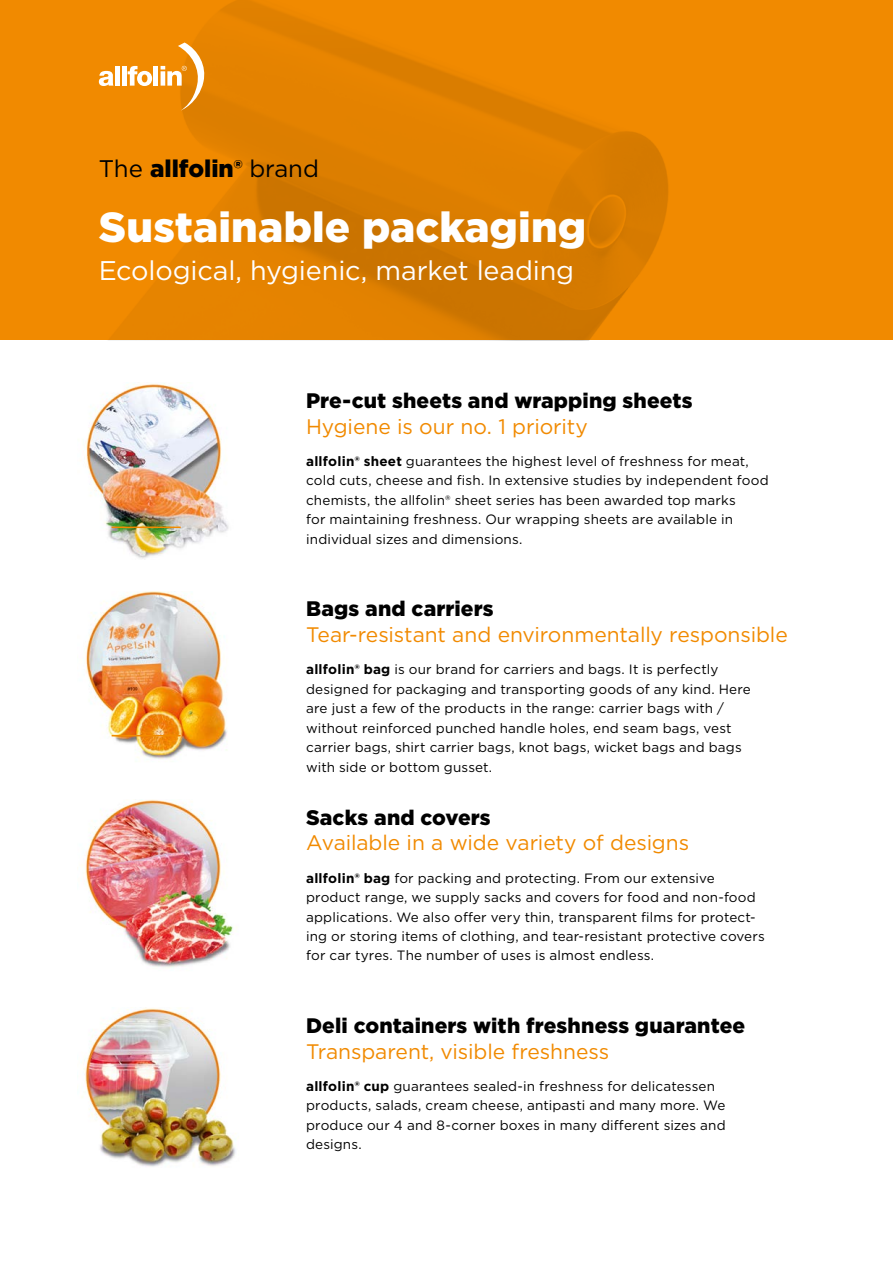
<style>
.page{position:relative;width:893px;height:1263px;background:#fff}
.page>*{position:absolute;margin:0;border:0;box-sizing:border-box;transform-origin:0 0}
.t1{font:900 42px "Gotham";letter-spacing:.005em;color:#fff}
.t2{font:27px "Gotham";letter-spacing:-.005em;color:#fff}
.t3{font:900 24px "Gotham";color:#000}
.t4{font:21px "Gotham";letter-spacing:-.005em;color:#f18a00}
.t5{font:900 21px "Gotham";letter-spacing:.005em;color:#000}
.t6{font:13.5px/19.5px "Gotham";letter-spacing:.01em;color:#000}
.s1{font-weight:400}
.s2{font-weight:700}
</style>
<div class="page">
<svg style="left:0;top:0;width:893px;height:340px;background:#e88400"></svg>
<svg style="left:99px;top:71px;width:14px;height:15px"></svg>
<div style="left:115px;top:66px;width:5px;height:20px;background:#fff"></div>
<div style="left:122px;top:66px;width:5px;height:20px;background:#fff"></div>
<svg style="left:128px;top:66px;width:24px;height:20px"></svg>
<hr style="left:154px;top:66px;width:4px;height:20px;background:#fff">
<svg style="left:161px;top:43px;width:43px;height:68px"></svg>
<img style="left:86px;top:383px;width:143px;height:176px">
<img style="left:85px;top:591px;width:142px;height:168px">
<img style="left:85px;top:799px;width:152px;height:169px">
<img style="left:82px;top:1008px;width:154px;height:159px">
<hr style="left:112px;top:526px;width:69px;height:2px;background:#f18a00">
<hr style="left:112px;top:735px;width:69px;height:1px;background:#f18a00">
<h3 class="t3" style="left:99px;top:151px;width:222px"><span class="s1">The</span> allfolin® <span class="s1">brand</span></h3>
<h1 class="t1" style="left:99px;top:198px;width:489px">Sustainable packaging</h1>
<h2 class="t2" style="left:99px;top:254px;width:477px">Ecological, hygienic, market leading</h2>
<h3 class="t5" style="left:306px;top:386px;width:388px">Pre-cut sheets and wrapping sheets</h3>
<h3 class="t4" style="left:306px;top:413px;width:283px">Hygiene is our no. 1 priority</h3>
<p class="t6" style="left:306px;top:451px;width:464px"><span class="s2">allfolin® sheet</span> guarantees the highest level of freshness for meat, cold cuts, cheese and fish. In extensive studies by independent food chemists, the allfolin® sheet series has been awarded top marks<br>for maintaining freshness. Our wrapping sheets are available in individual sizes and dimensions.</p>
<h3 class="t5" style="left:306px;top:594px;width:189px">Bags and carriers</h3>
<h3 class="t4" style="left:306px;top:621px;width:483px">Tear-resistant and environmentally responsible</h3>
<p class="t6" style="left:306px;top:659px;width:446px"><span class="s2">allfolin® bag</span> is our brand for carriers and bags. It is perfectly designed for packaging and transporting goods of any kind. Here are just a few of the products in the range: carrier bags with / without reinforced punched handle holes, end seam bags, vest carrier bags, shirt carrier bags, knot bags, wicket bags and bags with side or bottom gusset.</p>
<h3 class="t5" style="left:306px;top:803px;width:186px">Sacks and covers</h3>
<h3 class="t4" style="left:306px;top:829px;width:384px">Available in a wide variety of designs</h3>
<p class="t6" style="left:306px;top:868px;width:460px"><span class="s2">allfolin® bag</span> for packing and protecting. From our extensive product range, we supply sacks and covers for food and non-food applications. We also offer very thin, transparent films for protect&shy;ing or storing items of clothing, and tear-resistant protective covers for car tyres. The number of uses is almost endless.</p>
<h3 class="t5" style="left:306px;top:1011px;width:441px">Deli containers with freshness guarantee</h3>
<h3 class="t4" style="left:306px;top:1038px;width:305px">Transparent, visible freshness</h3>
<p class="t6" style="left:306px;top:1076px;width:421px"><span class="s2">allfolin® cup</span> guarantees sealed-in freshness for delicatessen products, salads, cream cheese, antipasti and many more. We produce our 4 and 8-corner boxes in many different sizes and designs.</p>
</div>
